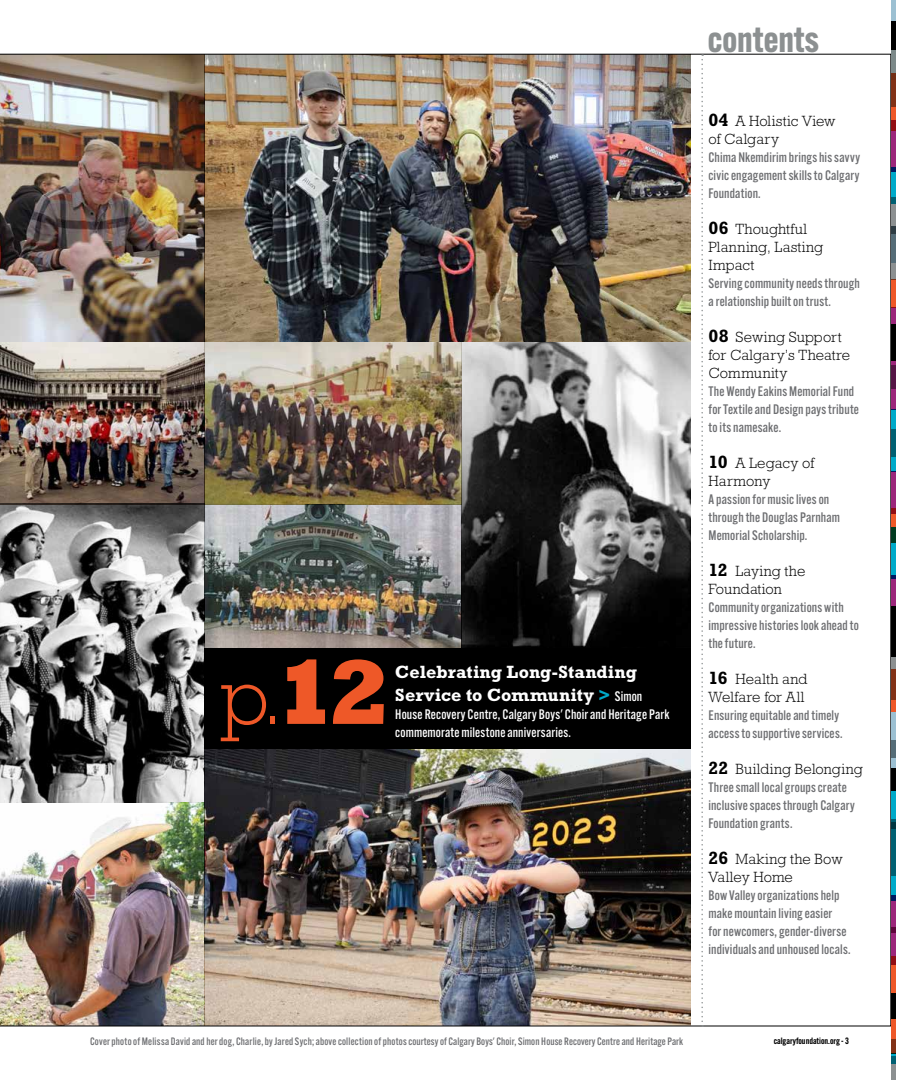
<style>
.page{position:relative;width:918px;height:1080px;background:#fff}
.page>*{position:absolute;margin:0;border:0;box-sizing:border-box;transform-origin:0 0}
.t1{font:300 81.9px "Rockwell Std";color:#ee5828}
.t2{font:700 36px "Alternate Gothic ATF";color:#8c9091}
.t3{font:700 18px/22.5px "Rockwell Std";letter-spacing:.005em;color:#fff}
.t4{font:300 15px/18px "Rockwell Std";letter-spacing:.005em;color:#000}
.t5{font:300 15px/18px "Rockwell Std";letter-spacing:.025em;color:#000}
.t6{font:500 13.5px/18px "Alternate Gothic ATF";letter-spacing:.01em;color:#6d6e71}
.t7{font:500 13.5px/18px "Alternate Gothic ATF";letter-spacing:.015em;color:#fff}
.t8{font:500 10.5px "Alternate Gothic ATF";letter-spacing:.015em;color:#6d6e71}
.t9{font:600 9px "Alternate Gothic ATF";color:#000}
.s1{font-weight:800;font-size:93px}
.s2{color:#00aac9}
.s3{font-family:"Alternate Gothic ATF";font-weight:500;font-size:13.5px}
.s4{font-weight:700;font-size:18px}
</style>
<div class="page">
<img style="left:0;top:54px;width:204px;height:288px">
<svg style="left:701px;top:54px;width:2px;height:973px"></svg>
<hr style="left:891px;top:324px;width:4px;height:36px;background:#000">
<hr style="left:891px;top:279px;width:4px;height:29px;background:#ee5828">
<hr style="left:891px;top:307px;width:4px;height:18px;background:#9c267b">
<hr style="left:891px;top:226px;width:4px;height:54px;background:#8c9091">
<hr style="left:891px;top:226px;width:4px;height:37px;background:#556c77">
<svg style="left:891px;top:203px;width:4px;height:31px"></svg>
<svg style="left:891px;top:172px;width:4px;height:31px"></svg>
<hr style="left:891px;top:120px;width:4px;height:52px;background:#9c267b">
<svg style="left:891px;top:107px;width:4px;height:24px"></svg>
<hr style="left:891px;top:0;width:4px;height:23px;background:#9cc0d2">
<hr style="left:891px;top:22px;width:4px;height:28px;background:#000">
<hr style="left:891px;top:360px;width:4px;height:50px;background:#9c267b">
<hr style="left:891px;top:409px;width:4px;height:16px;background:#00aac9">
<hr style="left:891px;top:425px;width:4px;height:46px;background:#00aac9">
<hr style="left:891px;top:430px;width:4px;height:27px;background:#006072">
<svg style="left:891px;top:471px;width:4px;height:8px"></svg>
<hr style="left:891px;top:479px;width:4px;height:34px;background:#9c267b">
<svg style="left:891px;top:508px;width:4px;height:19px"></svg>
<svg style="left:891px;top:527px;width:4px;height:33px"></svg>
<hr style="left:891px;top:576px;width:4px;height:34px;background:#9c267b">
<hr style="left:891px;top:669px;width:4px;height:43px;background:#ee5828">
<svg style="left:891px;top:656px;width:4px;height:43px"></svg>
<hr style="left:891px;top:1056px;width:4px;height:24px;background:#8c9091">
<hr style="left:891px;top:1017px;width:4px;height:37px;background:#ee5828">
<svg style="left:891px;top:1054px;width:4px;height:10px"></svg>
<svg style="left:891px;top:1039px;width:4px;height:15px"></svg>
<hr style="left:891px;top:993px;width:4px;height:25px;background:#000">
<hr style="left:891px;top:957px;width:4px;height:37px;background:#ee5828">
<svg style="left:891px;top:933px;width:4px;height:31px"></svg>
<svg style="left:891px;top:901px;width:4px;height:32px"></svg>
<hr style="left:891px;top:773px;width:4px;height:128px;background:#00aac9">
<hr style="left:891px;top:822px;width:4px;height:54px;background:#006072">
<hr style="left:891px;top:768px;width:4px;height:23px;background:#000">
<svg style="left:891px;top:712px;width:4px;height:56px"></svg>
<svg style="left:891px;top:819px;width:4px;height:10px"></svg>
<svg style="left:891px;top:560px;width:4px;height:19px"></svg>
<hr style="left:891px;top:606px;width:4px;height:50px;background:#000">
<svg style="left:891px;top:50px;width:4px;height:57px"></svg>
<hr style="left:891px;top:365px;width:4px;height:24px;background:#551545">
<img style="left:204px;top:54px;width:487px;height:450px">
<img style="left:0;top:504px;width:204px;height:299px">
<img style="left:204px;top:504px;width:257px;height:144px">
<img style="left:0;top:342px;width:204px;height:162px">
<svg style="left:461px;top:342px;width:230px;height:306px;background:#616161"></svg>
<img style="left:0;top:803px;width:204px;height:223px">
<div style="left:204px;top:648px;width:487px;height:101px;background:#000"></div>
<img style="left:204px;top:749px;width:487px;height:277px">
<h1 class="t1" style="left:221px;top:650px;width:172px">p.<span class="s1">12</span></h1>
<h3 class="t3" style="left:395px;top:661px;width:249px">Celebrating Long-Standing<br>Service to Community <span class="s2">&gt;</span> <span class="s3">Simon</span></h3>
<p class="t7" style="left:395px;top:705px;width:276px">House Recovery Centre, Calgary Boys' Choir and Heritage Park commemorate milestone anniversaries.</p>
<h2 class="t2" style="left:708px;top:16px;width:112px">contents</h2>
<p class="t4" style="left:708px;top:112px;width:129px"><span class="s4">04</span> A Holistic View of Calgary</p>
<p class="t6" style="left:708px;top:148px;width:153px;text-align:justify">Chima Nkemdirim brings his savvy civic engagement skills to Calgary Foundation.</p>
<p class="t5" style="left:708px;top:220px;width:116px"><span class="s4">06</span> Thoughtful<br>Planning, Lasting<br>Impact</p>
<p class="t6" style="left:708px;top:274px;width:153px">Serving community needs through a relationship built on trust.</p>
<p class="t4" style="left:708px;top:328px;width:143px"><span class="s4">08</span> Sewing Support for Calgary’s Theatre<br>Community</p>
<p class="t6" style="left:708px;top:382px;width:152px">The Wendy Eakins Memorial Fund for Textile and Design pays tribute to its namesake.</p>
<p class="t4" style="left:708px;top:454px;width:107px"><span class="s4">10</span> A Legacy of<br>Harmony</p>
<p class="t6" style="left:708px;top:490px;width:133px">A passion for music lives on through the Douglas Parnham<br>Memorial Scholarship.</p>
<p class="t4" style="left:708px;top:562px;width:98px"><span class="s4">12</span> Laying the<br>Foundation</p>
<p class="t6" style="left:708px;top:598px;width:152px">Community organizations with impressive histories look ahead to the future.</p>
<p class="t4" style="left:708px;top:670px;width:100px"><span class="s4">16</span> Health and<br>Welfare for All</p>
<p class="t6" style="left:708px;top:706px;width:136px">Ensuring equitable and timely access to supportive services.</p>
<p class="t4" style="left:708px;top:760px;width:156px"><span class="s4">22</span> Building Belonging</p>
<p class="t6" style="left:708px;top:778px;width:148px">Three small local groups create inclusive spaces through Calgary<br>Foundation grants.</p>
<p class="t4" style="left:708px;top:850px;width:136px"><span class="s4">26</span> Making the Bow<br>Valley Home</p>
<p class="t6" style="left:708px;top:886px;width:144px">Bow Valley organizations help make mountain living easier<br>for newcomers, gender-diverse individuals and unhoused locals.</p>
<p class="t8" style="left:90px;top:1034px;width:595px">Cover photo of Melissa David and her dog, Charlie, by Jared Sych; above collection of photos courtesy of Calgary Boys' Choir, Simon House Recovery Centre and Heritage Park</p>
<p class="t9" style="left:774px;top:1035px;width:77px">calgaryfoundation.org - 3</p>
</div>
